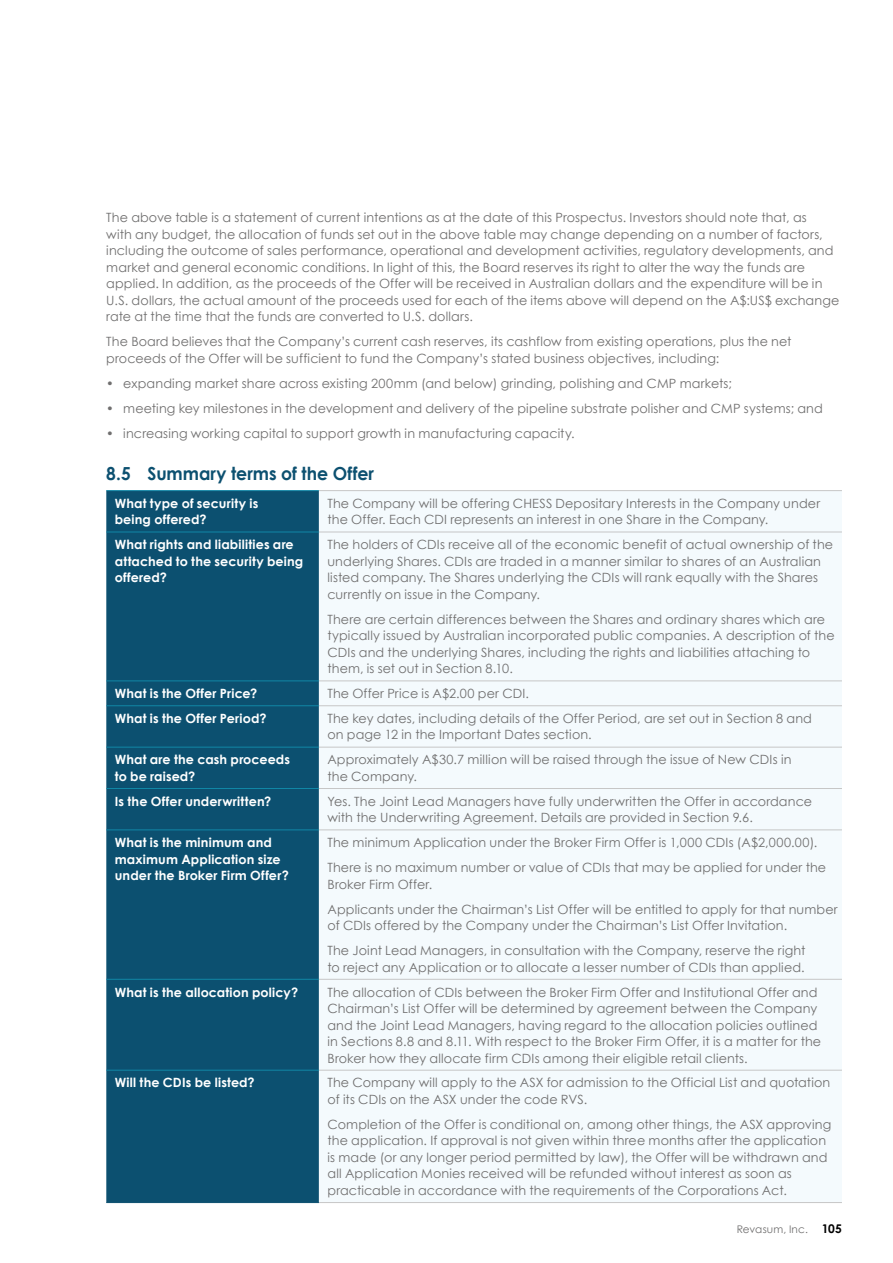
<style>
.page{position:relative;width:893px;height:1263px;background:#fff}
.page>*{position:absolute;margin:0;border:0;box-sizing:border-box;transform-origin:0 0}
.t1{font:700 18px "Century Gothic";letter-spacing:-.005em;color:#0c5070;scale:.96 1}
.t2{font:12.75px/16.5px "Century Gothic";letter-spacing:.01em;color:#706f6f}
.t3{font:700 12.75px/16.5px "Century Gothic";letter-spacing:.01em;color:#fff}
.t4{font:10.5px "Century Gothic";letter-spacing:.015em;color:#706f6f}
.s1{font-weight:700;font-size:12px;color:#000}
</style>
<div class="page">
<div style="left:106px;top:491px;width:213px;height:711px;background:#0c5070"></div>
<div style="left:319px;top:491px;width:523px;height:711px;background:#f4fafd"></div>
<hr style="left:106px;top:490px;width:213px;height:1px;background:#1187a6">
<hr style="left:106px;top:532px;width:213px;height:1px;background:#1187a6">
<hr style="left:106px;top:680px;width:213px;height:1px;background:#1187a6">
<hr style="left:106px;top:705px;width:213px;height:1px;background:#1187a6">
<hr style="left:106px;top:747px;width:213px;height:1px;background:#1187a6">
<hr style="left:106px;top:788px;width:213px;height:1px;background:#1187a6">
<hr style="left:106px;top:829px;width:213px;height:1px;background:#1187a6">
<hr style="left:106px;top:979px;width:213px;height:1px;background:#1187a6">
<hr style="left:319px;top:490px;width:523px;height:1px;background:#c6c6c6">
<hr style="left:319px;top:532px;width:523px;height:1px;background:#c6c6c6">
<hr style="left:319px;top:681px;width:523px;height:1px;background:#c6c6c6">
<hr style="left:319px;top:705px;width:523px;height:1px;background:#c6c6c6">
<hr style="left:319px;top:747px;width:523px;height:1px;background:#c6c6c6">
<hr style="left:319px;top:788px;width:523px;height:1px;background:#c6c6c6">
<hr style="left:319px;top:830px;width:523px;height:1px;background:#c6c6c6">
<hr style="left:319px;top:979px;width:523px;height:1px;background:#c6c6c6">
<hr style="left:319px;top:1070px;width:523px;height:1px;background:#c6c6c6">
<hr style="left:319px;top:1202px;width:523px;height:1px;background:#c6c6c6">
<hr style="left:106px;top:1070px;width:213px;height:1px;background:#1187a6">
<hr style="left:106px;top:1202px;width:213px;height:1px;background:#0c5070">
<p class="t2" style="left:106px;top:209px;width:734px">The above table is a statement of current intentions as at the date of this Prospectus. Investors should note that, as<br>with any budget, the allocation of funds set out in the above table may change depending on a number of factors, including the outcome of sales performance, operational and development activities, regulatory developments, and market and general economic conditions. In light of this, the Board reserves its right to alter the way the funds are applied. In addition, as the proceeds of the Offer will be received in Australian dollars and the expenditure will be in U.S. dollars, the actual amount of the proceeds used for each of the items above will depend on the A$:US$ exchange rate at the time that the funds are converted to U.S. dollars.</p>
<p class="t2" style="left:106px;top:333px;width:687px">The Board believes that the Company’s current cash reserves, its cashflow from existing operations, plus the net proceeds of the Offer will be sufficient to fund the Company’s stated business objectives, including:</p>
<p class="t2" style="left:106px;top:375px;width:627px">• expanding market share across existing 200mm (and below) grinding, polishing and CMP markets;</p>
<p class="t2" style="left:106px;top:400px;width:718px">• meeting key milestones in the development and delivery of the pipeline substrate polisher and CMP systems; and</p>
<p class="t2" style="left:106px;top:425px;width:470px">• increasing working capital to support growth in manufacturing capacity.</p>
<h1 class="t1" style="left:106px;top:462px;width:280px">8.5 Summary terms of the Offer</h1>
<p class="t3" style="left:115px;top:495px;width:145px">What type of security is being offered?</p>
<p class="t2" style="left:327px;top:495px;width:494px">The Company will be offering CHESS Depositary Interests in the Company under the Offer. Each CDI represents an interest in one Share in the Company.</p>
<p class="t3" style="left:115px;top:536px;width:190px">What rights and liabilities are attached to the security being offered?</p>
<p class="t2" style="left:327px;top:536px;width:507px">The holders of CDIs receive all of the economic benefit of actual ownership of the underlying Shares. CDIs are traded in a manner similar to shares of an Australian listed company. The Shares underlying the CDIs will rank equally with the Shares currently on issue in the Company.</p>
<p class="t2" style="left:327px;top:611px;width:509px">There are certain differences between the Shares and ordinary shares which are typically issued by Australian incorporated public companies. A description of the CDIs and the underlying Shares, including the rights and liabilities attaching to them, is set out in Section 8.10.</p>
<p class="t3" style="left:115px;top:685px;width:144px">What is the Offer Price?</p>
<p class="t2" style="left:327px;top:685px;width:203px">The Offer Price is A$2.00 per CDI.</p>
<p class="t3" style="left:115px;top:710px;width:153px">What is the Offer Period?</p>
<p class="t2" style="left:327px;top:710px;width:486px">The key dates, including details of the Offer Period, are set out in Section 8 and on page 12 in the Important Dates section.</p>
<p class="t3" style="left:115px;top:751px;width:177px">What are the cash proceeds to be raised?</p>
<p class="t2" style="left:327px;top:751px;width:466px">Approximately A$30.7 million will be raised through the issue of New CDIs in the Company.</p>
<p class="t3" style="left:115px;top:792px;width:158px">Is the Offer underwritten?</p>
<p class="t2" style="left:327px;top:793px;width:486px">Yes. The Joint Lead Managers have fully underwritten the Offer in accordance with the Underwriting Agreement. Details are provided in Section 9.6.</p>
<p class="t3" style="left:115px;top:834px;width:176px">What is the minimum and maximum Application size under the Broker Firm Offer?</p>
<p class="t2" style="left:327px;top:830px;width:500px;line-height:25px">The minimum Application under the Broker Firm Offer is 1,000 CDIs (A$2,000.00).<br>There is no maximum number or value of CDIs that may be applied for under the</p>
<p class="t2" style="left:327px;top:871px;width:512px;line-height:25px">Broker Firm Offer.<br>Applicants under the Chairman’s List Offer will be entitled to apply for that number</p>
<p class="t2" style="left:327px;top:913px;width:479px;line-height:25px">of CDIs offered by the Company under the Chairman’s List Offer Invitation.<br>The Joint Lead Managers, in consultation with the Company, reserve the right</p>
<p class="t2" style="left:327px;top:958px;width:479px">to reject any Application or to allocate a lesser number of CDIs than applied.</p>
<p class="t3" style="left:115px;top:983px;width:185px">What is the allocation policy?</p>
<p class="t2" style="left:327px;top:983px;width:495px">The allocation of CDIs between the Broker Firm Offer and Institutional Offer and Chairman’s List Offer will be determined by agreement between the Company and the Joint Lead Managers, having regard to the allocation policies outlined in Sections 8.8 and 8.11. With respect to the Broker Firm Offer, it is a matter for the Broker how they allocate firm CDIs among their eligible retail clients.</p>
<p class="t3" style="left:115px;top:1074px;width:141px">Will the CDIs be listed?</p>
<p class="t2" style="left:327px;top:1074px;width:504px">The Company will apply to the ASX for admission to the Official List and quotation of its CDIs on the ASX under the code RVS.</p>
<p class="t2" style="left:327px;top:1116px;width:505px">Completion of the Offer is conditional on, among other things, the ASX approving the application. If approval is not given within three months after the application is made (or any longer period permitted by law), the Offer will be withdrawn and all Application Monies received will be refunded without interest as soon as practicable in accordance with the requirements of the Corporations Act.</p>
<p class="t4" style="left:737px;top:1223px;width:107px">Revasum, Inc. <span class="s1">105</span></p>
</div>
